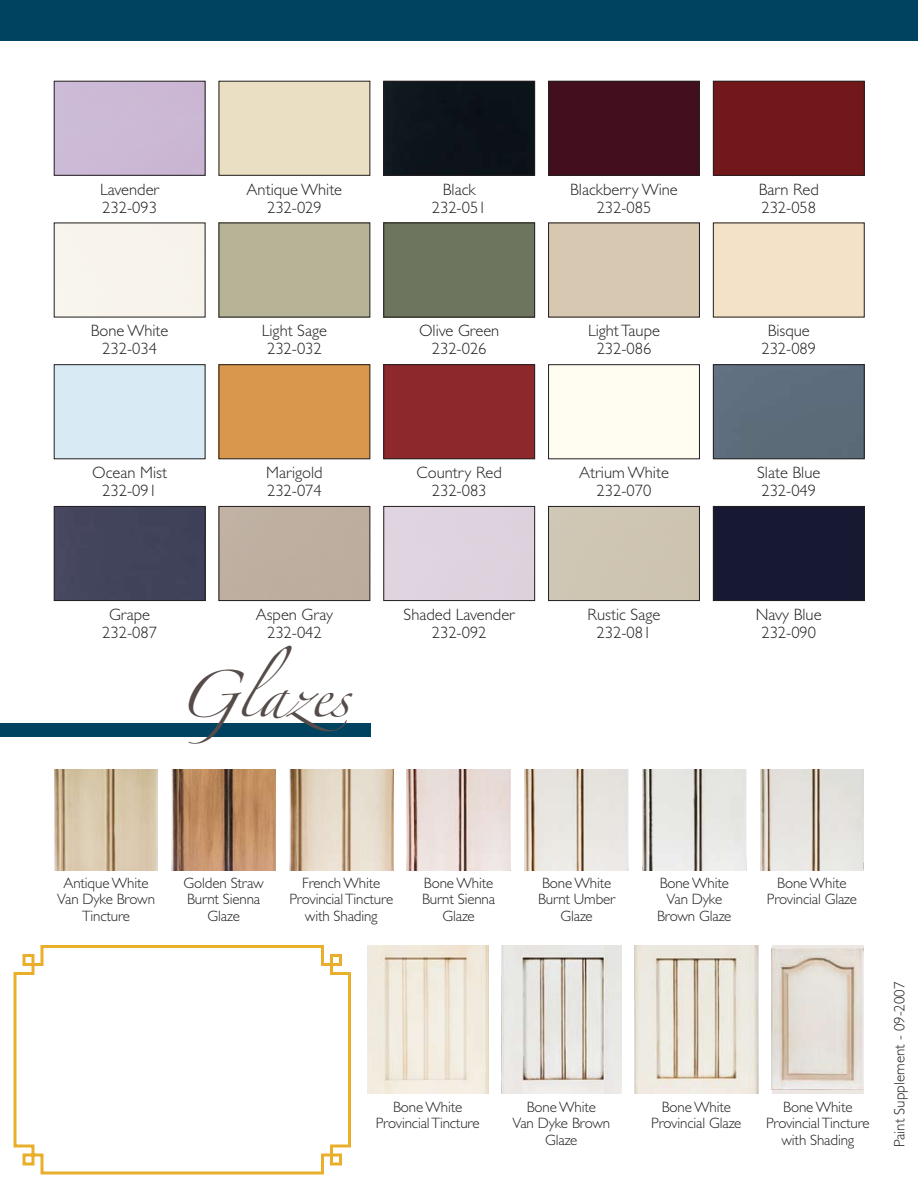
<style>
.page{position:relative;width:918px;height:1188px;background:#fff}
.page>*{position:absolute;margin:0;border:0;box-sizing:border-box;transform-origin:0 0}
.t1{font:42px "Zapfino";color:#554c49}
.t2{font:300 16.5px/18px "Gill Sans";color:#231f20;text-align:center}
.t3{font:300 15px/16.5px "Gill Sans";letter-spacing:-.01em;color:#231f20;text-align:center}
</style>
<div class="page">
<div style="left:54px;top:81px;width:151px;height:95px;border:1px solid #231f20"></div>
<div style="left:386px;top:225px;width:147px;height:90px;background:#6e755e"></div>
<div style="left:384px;top:223px;width:151px;height:94px;border:1px solid #231f20"></div>
<div style="left:548px;top:223px;width:152px;height:94px;border:1px solid #231f20"></div>
<div style="left:54px;top:364px;width:151px;height:95px;border:1px solid #231f20"></div>
<div style="left:221px;top:366px;width:147px;height:91px;background:#d8974c"></div>
<div style="left:219px;top:364px;width:151px;height:95px;border:1px solid #231f20"></div>
<div style="left:386px;top:366px;width:147px;height:91px;background:#8d282c"></div>
<div style="left:384px;top:364px;width:151px;height:95px;border:1px solid #231f20"></div>
<div style="left:548px;top:364px;width:152px;height:95px;border:1px solid #231f20"></div>
<div style="left:0;top:0;width:918px;height:40px;background:#004361"></div>
<div style="left:0;top:723px;width:370px;height:13px;background:#004361"></div>
<div style="left:219px;top:81px;width:151px;height:95px;border:1px solid #231f20"></div>
<div style="left:386px;top:83px;width:147px;height:91px;background:#0c1419"></div>
<div style="left:384px;top:81px;width:151px;height:95px;border:1px solid #231f20"></div>
<div style="left:550px;top:83px;width:148px;height:91px;background:#430f1e"></div>
<div style="left:548px;top:81px;width:152px;height:95px;border:1px solid #231f20"></div>
<div style="left:715px;top:366px;width:147px;height:91px;background:#5c6c7c"></div>
<div style="left:713px;top:364px;width:151px;height:95px;border:1px solid #231f20"></div>
<div style="left:56px;top:508px;width:147px;height:91px;background:#42445b"></div>
<div style="left:54px;top:506px;width:151px;height:95px;border:1px solid #231f20"></div>
<div style="left:219px;top:506px;width:151px;height:95px;border:1px solid #231f20"></div>
<div style="left:548px;top:506px;width:152px;height:95px;border:1px solid #231f20"></div>
<div style="left:384px;top:506px;width:151px;height:95px;border:1px solid #231f20"></div>
<div style="left:715px;top:508px;width:147px;height:91px;background:#171831"></div>
<div style="left:713px;top:506px;width:151px;height:95px;border:1px solid #231f20"></div>
<div style="left:715px;top:83px;width:147px;height:91px;background:#72181b"></div>
<div style="left:713px;top:81px;width:151px;height:95px;border:1px solid #231f20"></div>
<img style="left:54px;top:769px;width:104px;height:101px">
<img style="left:172px;top:769px;width:104px;height:101px">
<img style="left:289px;top:769px;width:104px;height:101px">
<img style="left:407px;top:769px;width:103px;height:101px">
<img style="left:525px;top:769px;width:104px;height:101px">
<img style="left:642px;top:769px;width:104px;height:101px">
<img style="left:760px;top:769px;width:104px;height:101px">
<svg style="left:13px;top:945px;width:338px;height:230px"></svg>
<img style="left:502px;top:945px;width:119px;height:149px">
<img style="left:635px;top:945px;width:123px;height:149px">
<div style="left:772px;top:945px;width:92px;height:149px;background:#ece7e2"></div>
<img style="left:367px;top:945px;width:121px;height:149px">
<img style="left:772px;top:949px;width:92px;height:141px">
<p class="t2" style="left:247px;top:180px;width:97px">Antique White<br>232-029</p>
<p class="t2" style="left:432px;top:180px;width:56px">Black<br>232-051</p>
<p class="t2" style="left:570px;top:180px;width:109px">Blackberry Wine<br>232-085</p>
<p class="t2" style="left:100px;top:180px;width:60px;text-align:left">Lavender<br>232-093</p>
<p class="t2" style="left:759px;top:180px;width:62px;text-align:left">Barn Red<br>232-058</p>
<p class="t2" style="left:91px;top:322px;width:79px">Bone White<br>232-034</p>
<p class="t2" style="left:262px;top:322px;width:67px">Light Sage<br>232-032</p>
<p class="t2" style="left:419px;top:322px;width:82px">Olive Green<br>232-026</p>
<p class="t2" style="left:588px;top:322px;width:73px">Light Taupe<br>232-086</p>
<p class="t2" style="left:761px;top:322px;width:56px">Bisque<br>232-089</p>
<p class="t2" style="left:92px;top:464px;width:76px">Ocean Mist<br>232-091</p>
<p class="t2" style="left:266px;top:464px;width:58px;text-align:left">Marigold<br>232-074</p>
<p class="t2" style="left:417px;top:464px;width:87px">Country Red<br>232-083</p>
<p class="t2" style="left:579px;top:464px;width:91px">Atrium White<br>232-070</p>
<p class="t2" style="left:757px;top:464px;width:65px;text-align:left">Slate Blue<br>232-049</p>
<p class="t2" style="left:102px;top:606px;width:56px">Grape<br>232-087</p>
<p class="t2" style="left:256px;top:606px;width:79px">Aspen Gray<br>232-042</p>
<p class="t2" style="left:404px;top:606px;width:113px">Shaded Lavender<br>232-092</p>
<p class="t2" style="left:588px;top:606px;width:74px">Rustic Sage<br>232-081</p>
<p class="t2" style="left:756px;top:606px;width:67px">Navy Blue<br>232-090</p>
<h1 class="t1" style="left:177px;top:677px;width:175px">Glazes</h1>
<p class="t3" style="left:57px;top:875px;width:99px">Antique White<br>Van Dyke Brown<br>Tincture</p>
<p class="t3" style="left:184px;top:875px;width:82px">Golden Straw<br>Burnt Sienna<br>Glaze</p>
<p class="t3" style="left:289px;top:875px;width:105px">French White<br>Provincial Tincture with Shading</p>
<p class="t3" style="left:422px;top:875px;width:75px">Bone White<br>Burnt Sienna<br>Glaze</p>
<p class="t3" style="left:538px;top:875px;width:79px">Bone White<br>Burnt Umber<br>Glaze</p>
<p class="t3" style="left:657px;top:875px;width:76px">Bone White<br>Van Dyke<br>Brown Glaze</p>
<p class="t3" style="left:767px;top:875px;width:92px">Bone White<br>Provincial Glaze</p>
<p class="t3" style="left:376px;top:1099px;width:105px">Bone White<br>Provincial Tincture</p>
<p class="t3" style="left:512px;top:1099px;width:99px">Bone White<br>Van Dyke Brown<br>Glaze</p>
<p class="t3" style="left:651px;top:1099px;width:92px">Bone White<br>Provincial Glaze</p>
<p class="t3" style="left:766px;top:1099px;width:105px">Bone White<br>Provincial Tincture with Shading</p>
<p class="t3" style="left:892px;top:1147px;width:167px;rotate:-90deg">Paint Supplement - 09-2007</p>
</div>
